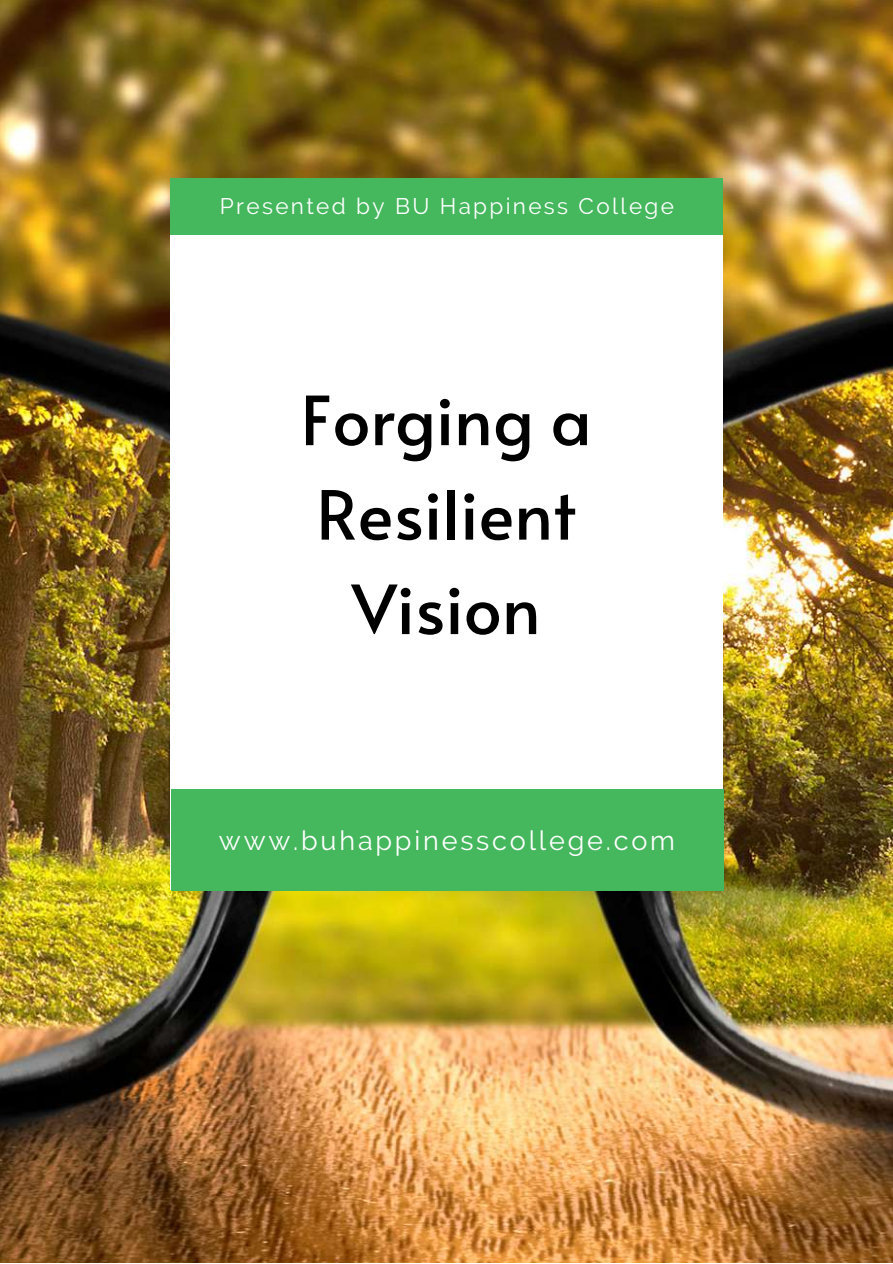
<style>
.page{position:relative;width:893px;height:1264px;background:#fff}
.page>*{position:absolute;margin:0;border:0;box-sizing:border-box;transform-origin:0 0}
.t1{font:67.5px/94.3px "Alata";color:#000;text-align:center}
.t2{font:27px "Raleway";letter-spacing:.105em;color:#fff}
.t3{font:22.5px "Raleway";letter-spacing:.105em;color:#fff}
</style>
<div class="page">
<img style="left:0;top:0;width:892px;height:1262px">
<div style="left:171px;top:178px;width:551px;height:712px;background:#fff"></div>
<div style="left:171px;top:789px;width:552px;height:101px;background:#45b75d"></div>
<div style="left:171px;top:178px;width:551px;height:57px;background:#45b75d"></div>
<p class="t3" style="left:220px;top:193px;width:455px">Presented by BU Happiness College</p>
<h1 class="t1" style="left:301px;top:370px;width:292px">Forging a<br>Resilient<br>Vision</h1>
<p class="t2" style="left:219px;top:824px;width:457px">www.buhappinesscollege.com</p>
</div>
